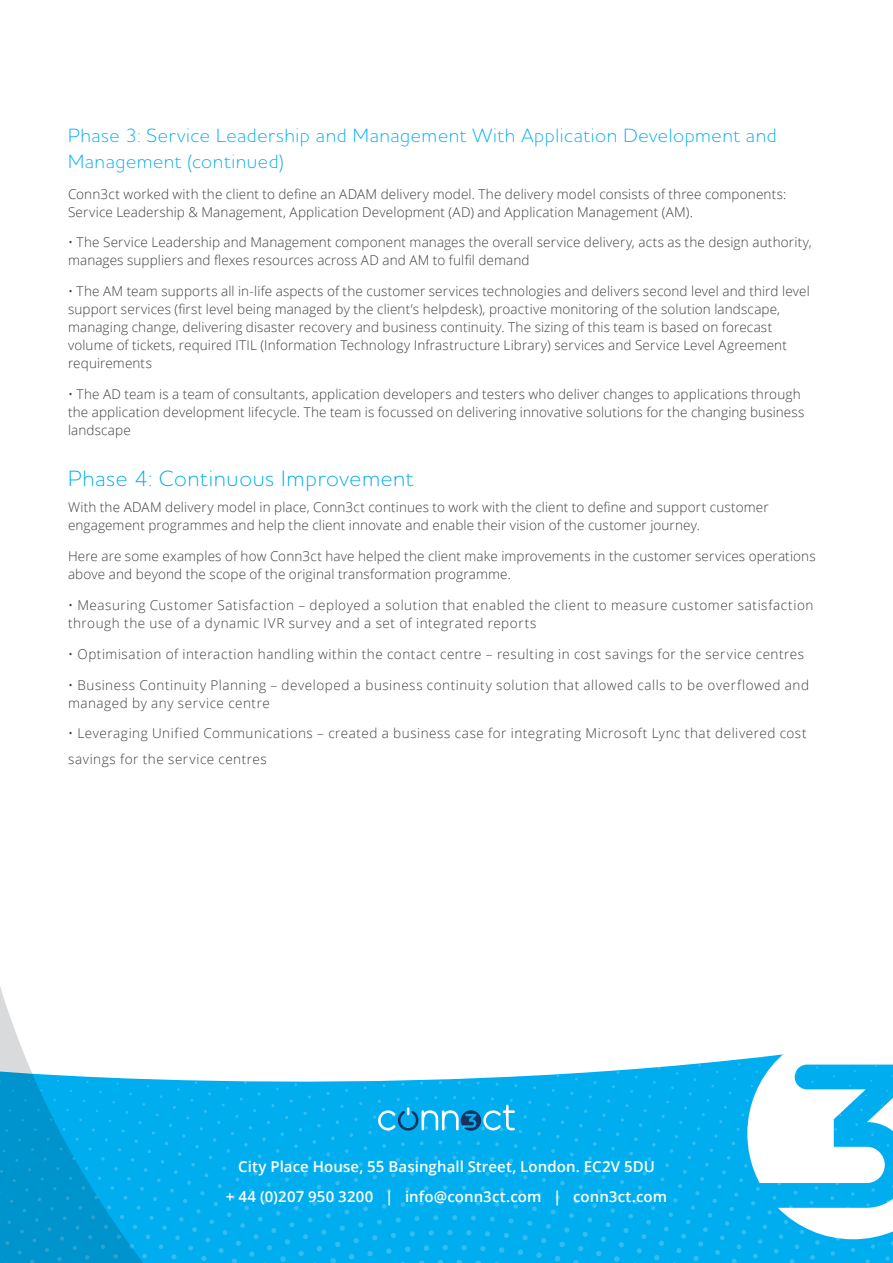
<style>
.page{position:relative;width:893px;height:1263px;background:#fff}
.page>*{position:absolute;margin:0;border:0;box-sizing:border-box;transform-origin:0 0}
.Sub_head{font:300 22.5px "Houschka Rounded";letter-spacing:.025em;color:#00aeef}
.Body{font:300 19.5px/25.5px "Houschka Rounded";letter-spacing:.03em;color:#00aeef}
.Body-2{font:600 15px "Open Sans";letter-spacing:.005em;color:#fff}
.Body-3{font:300 13.5px/18px "Open Sans";letter-spacing:.01em;color:#3e3e3f}
.Body-4{font:300 13.5px/18px "Open Sans";letter-spacing:.04em;color:#3e3e3f}
</style>
<div class="page">
<svg style="left:199px;top:1058px;width:694px;height:205px;background:#17b5f0"></svg>
<svg style="left:747px;top:1054px;width:146px;height:185px"></svg>
<svg style="left:378px;top:1105px;width:137px;height:26px;background:#2eafe2"></svg>
<svg style="left:0;top:986px;width:199px;height:277px"></svg>
<p class="Body" style="left:68px;top:122px;width:710px">Phase 3: Service Leadership and Management With Application Development and<br>Management (continued)</p>
<p class="Body-3" style="left:68px;top:184px;width:720px">Conn3ct worked with the client to define an ADAM delivery model. The delivery model consists of three components:<br>Service Leadership &amp; Management, Application Development (AD) and Application Management (AM).</p>
<p class="Body-3" style="left:68px;top:233px;width:745px">• The Service Leadership and Management component manages the overall service delivery, acts as the design authority, manages suppliers and flexes resources across AD and AM to fulfil demand</p>
<p class="Body-3" style="left:68px;top:282px;width:743px">• The AM team supports all in-life aspects of the customer services technologies and delivers second level and third level support services (first level being managed by the client’s helpdesk), proactive monitoring of the solution landscape, managing change, delivering disaster recovery and business continuity. The sizing of this team is based on forecast volume of tickets, required ITIL (Information Technology Infrastructure Library) services and Service Level Agreement requirements</p>
<p class="Body-3" style="left:68px;top:385px;width:738px">• The AD team is a team of consultants, application developers and testers who deliver changes to applications through the application development lifecycle. The team is focussed on delivering innovative solutions for the changing business landscape</p>
<p class="Sub_head" style="left:68px;top:463px;width:347px">Phase 4: Continuous Improvement</p>
<p class="Body-3" style="left:68px;top:498px;width:702px">With the ADAM delivery model in place, Conn3ct continues to work with the client to define and support customer engagement programmes and help the client innovate and enable their vision of the customer journey.</p>
<p class="Body-3" style="left:68px;top:547px;width:749px">Here are some examples of how Conn3ct have helped the client make improvements in the customer services operations above and beyond the scope of the original transformation programme.</p>
<p class="Body-4" style="left:68px;top:596px;width:747px">• Measuring Customer Satisfaction – deployed a solution that enabled the client to measure customer satisfaction through the use of a dynamic IVR survey and a set of integrated reports</p>
<p class="Body-4" style="left:68px;top:644px;width:738px">• Optimisation of interaction handling within the contact centre – resulting in cost savings for the service centres</p>
<p class="Body-4" style="left:68px;top:675px;width:743px">• Business Continuity Planning – developed a business continuity solution that allowed calls to be overflowed and managed by any service centre</p>
<p class="Body-4" style="left:68px;top:720px;width:740px;line-height:25.5px">• Leveraging Unified Communications – created a business case for integrating Microsoft Lync that delivered cost savings for the service centres</p>
<p class="Body-2" style="left:238px;top:1156px;width:418px">City Place House, 55 Basinghall Street, London. EC2V 5DU</p>
<p class="Body-2" style="left:226px;top:1187px;width:443px">+ 44 (0)207 950 3200 | info@conn3ct.com | conn3ct.com</p>
</div>
